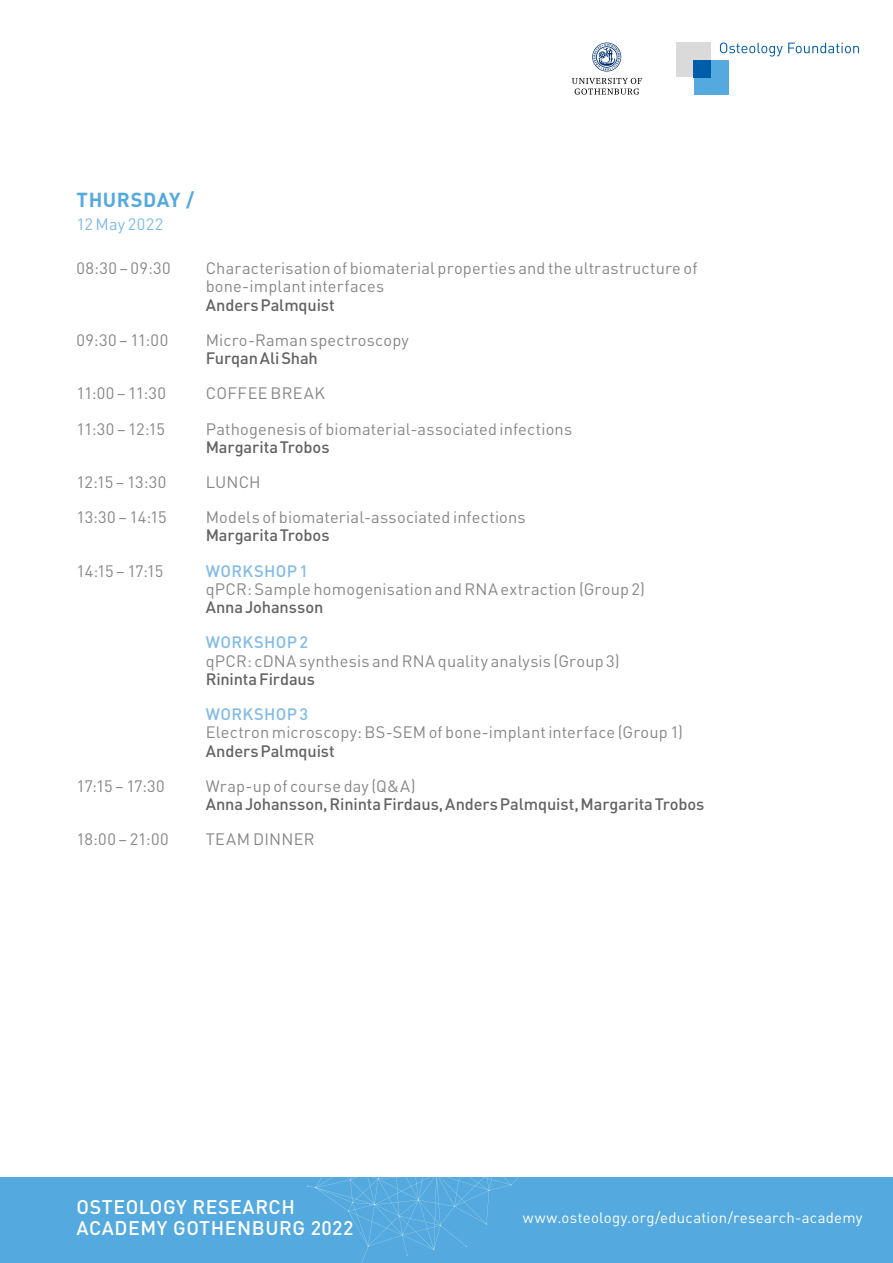
<style>
.page{position:relative;width:893px;height:1263px;background:#fff}
.page>*{position:absolute;margin:0;border:0;box-sizing:border-box;transform-origin:0 0}
.t1{font:700 20.1px "DIN Pro";letter-spacing:.025em;color:#54aadf}
.t2{font:500 19.5px/21px "DIN Pro";letter-spacing:.03em;color:#fff}
.t3{font:16.35px/18.1px "DIN Pro";letter-spacing:.01em;color:#878787}
.t4{font:500 16.35px "DIN Pro";letter-spacing:-.005em;color:#646363}
.t5{font:500 16.35px "DIN Pro";letter-spacing:.02em;color:#82bbe7}
.t6{font:16.35px "DIN Pro";letter-spacing:.03em;color:#878787}
.t7{font:16.35px "DIN Pro";letter-spacing:.02em;color:#82bbe7}
.t8{font:15px "DIN Pro";letter-spacing:.02em;color:#fff}
</style>
<div class="page">
<div style="left:0;top:1178px;width:893px;height:85px;background:#54aadf"></div>
<svg style="left:268px;top:1177px;width:278px;height:86px"></svg>
<div style="left:694px;top:60px;width:35px;height:35px;background:#54aadf"></div>
<div style="left:676px;top:43px;width:35px;height:34px;background:#dadada"></div>
<div style="left:694px;top:60px;width:17px;height:17px;background:#005da9"></div>
<svg style="left:720px;top:43px;width:139px;height:14px"></svg>
<svg style="left:592px;top:43px;width:29px;height:29px"></svg>
<svg style="left:572px;top:78px;width:70px;height:17px"></svg>
<p class="t1" style="left:77px;top:183px;width:119px">THURSDAY /</p>
<p class="t7" style="left:77px;top:211px;width:88px">12 May 2022</p>
<p class="t3" style="left:77px;top:258px;width:96px">08:30 – 09:30</p>
<p class="t3" style="left:206px;top:258px;width:493px">Characterisation of biomaterial properties and the ultrastructure of bone-implant interfaces</p>
<p class="t4" style="left:206px;top:291px;width:131px">Anders Palmquist</p>
<p class="t3" style="left:77px;top:329px;width:93px">09:30 – 11:00</p>
<p class="t3" style="left:206px;top:329px;width:205px">Micro-Raman spectroscopy</p>
<p class="t4" style="left:206px;top:345px;width:114px">Furqan Ali Shah</p>
<p class="t3" style="left:77px;top:383px;width:91px">11:00 – 11:30</p>
<p class="t6" style="left:206px;top:380px;width:121px">COFFEE BREAK</p>
<p class="t3" style="left:77px;top:418px;width:90px">11:30 – 12:15</p>
<p class="t3" style="left:206px;top:418px;width:368px">Pathogenesis of biomaterial-associated infections</p>
<p class="t4" style="left:206px;top:434px;width:125px">Margarita Trobos</p>
<p class="t3" style="left:77px;top:471px;width:91px">12:15 – 13:30</p>
<p class="t3" style="left:206px;top:471px;width:56px">LUNCH</p>
<p class="t3" style="left:77px;top:507px;width:92px">13:30 – 14:15</p>
<p class="t3" style="left:206px;top:507px;width:322px">Models of biomaterial-associated infections</p>
<p class="t4" style="left:206px;top:522px;width:125px">Margarita Trobos</p>
<p class="t3" style="left:77px;top:560px;width:88px">14:15 – 17:15</p>
<p class="t5" style="left:206px;top:557px;width:104px">WORKSHOP 1</p>
<p class="t3" style="left:206px;top:578px;width:441px">qPCR: Sample homogenisation and RNA extraction (Group 2)</p>
<p class="t4" style="left:206px;top:594px;width:119px">Anna Johansson</p>
<p class="t5" style="left:206px;top:629px;width:104px">WORKSHOP 2</p>
<p class="t3" style="left:206px;top:650px;width:415px">qPCR: cDNA synthesis and RNA quality analysis (Group 3)</p>
<p class="t4" style="left:206px;top:666px;width:111px">Rininta Firdaus</p>
<p class="t5" style="left:206px;top:701px;width:104px">WORKSHOP 3</p>
<p class="t3" style="left:206px;top:722px;width:479px">Electron microscopy: BS-SEM of bone-implant interface (Group 1)</p>
<p class="t4" style="left:206px;top:737px;width:131px">Anders Palmquist</p>
<p class="t3" style="left:77px;top:775px;width:90px">17:15 – 17:30</p>
<p class="t3" style="left:206px;top:775px;width:211px">Wrap-up of course day (Q&amp;A)</p>
<p class="t4" style="left:206px;top:791px;width:500px">Anna Johansson, Rininta Firdaus, Anders Palmquist, Margarita Trobos</p>
<p class="t3" style="left:77px;top:829px;width:94px">18:00 – 21:00</p>
<p class="t3" style="left:206px;top:829px;width:111px">TEAM DINNER</p>
<p class="t2" style="left:77px;top:1194px;width:278px">OSTEOLOGY RESEARCH<br>ACADEMY GOTHENBURG 2022</p>
<p class="t8" style="left:523px;top:1206px;width:341px">www.osteology.org/education/research-academy</p>
</div>
